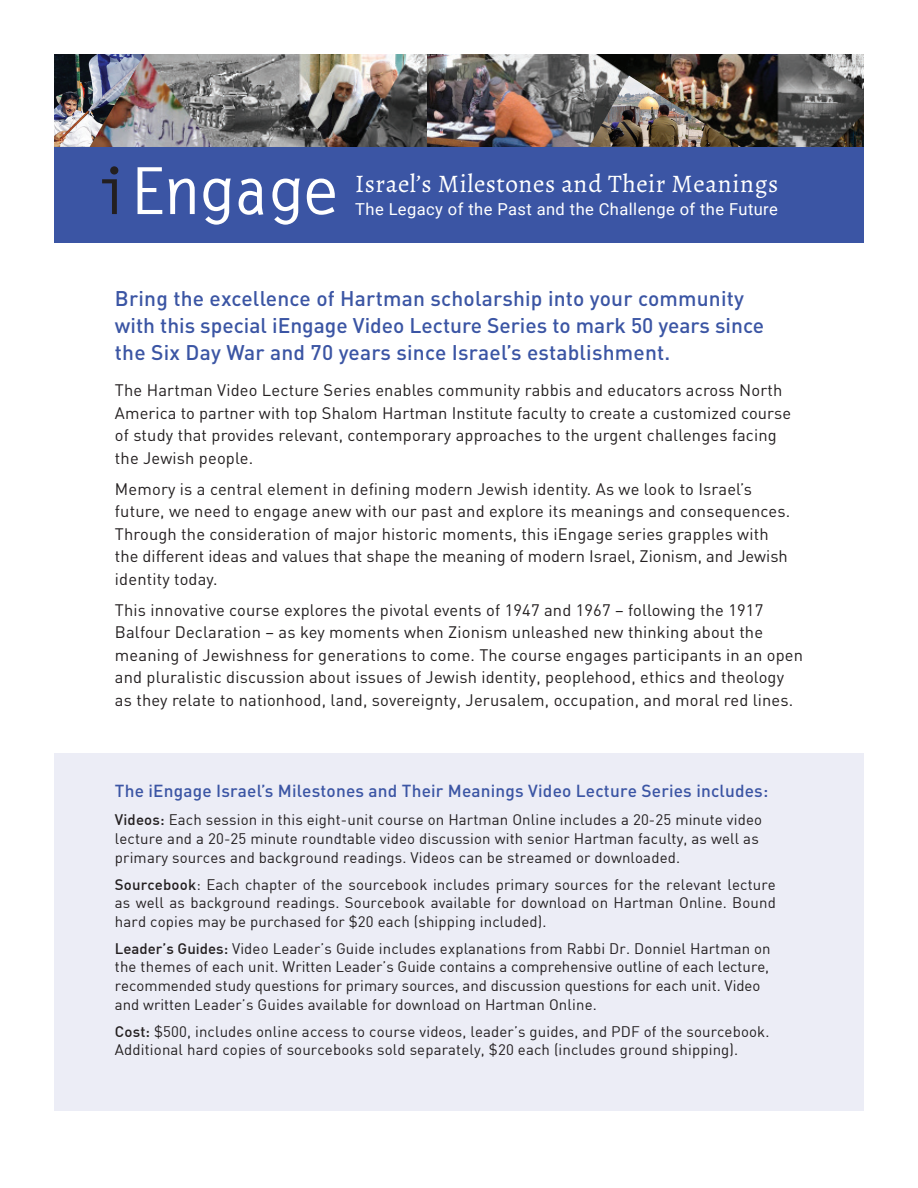
<style>
.page{position:relative;width:918px;height:1188px;background:#fff}
.page>*{position:absolute;margin:0;border:0;box-sizing:border-box;transform-origin:0 0}
.t1{font:25.35px "Alegreya";letter-spacing:.02em;color:#fff}
.t2{font:500 21px/27px "DIN";letter-spacing:.01em;color:#3b55a4}
.t3{font:500 17.25px "DIN";letter-spacing:.01em;color:#3b55a4}
.t4{font:16.5px/22.5px "DIN";letter-spacing:.01em;color:#231f20}
.t5{font:16.5px "Roboto";letter-spacing:.025em;color:#fff}
.t6{font:15px/18.6px "DIN";letter-spacing:.01em;color:#231f20}
.s1{font-weight:500}
</style>
<div class="page">
<div style="left:54px;top:54px;width:810px;height:188px;background:#3b55a4"></div>
<img style="left:145px;top:54px;width:719px;height:93px">
<img style="left:589px;top:76px;width:152px;height:71px">
<img style="left:54px;top:54px;width:91px;height:93px">
<div style="left:54px;top:754px;width:810px;height:357px;background:#ecedf6"></div>
<svg style="left:102px;top:166px;width:16px;height:48px"></svg>
<svg style="left:138px;top:167px;width:24px;height:47px"></svg>
<svg style="left:169px;top:179px;width:26px;height:35px"></svg>
<svg style="left:203px;top:179px;width:28px;height:46px"></svg>
<svg style="left:239px;top:179px;width:24px;height:36px"></svg>
<svg style="left:272px;top:179px;width:28px;height:46px"></svg>
<svg style="left:307px;top:179px;width:28px;height:36px"></svg>
<h1 class="t1" style="left:355px;top:169px;width:424px">Israel s’ Milestones and Their Meanings</h1>
<p class="t5" style="left:355px;top:198px;width:424px">The Legacy of the Past and the Challenge of the Future</p>
<p class="t2" style="left:115px;top:284px;width:651px">Bring the excellence of Hartman scholarship into your community with this special iEngage Video Lecture Series to mark 50 years since the Six Day War and 70 years since Israel s’ establishment.</p>
<p class="t4" style="left:115px;top:378px;width:678px">The Hartman Video Lecture Series enables community rabbis and educators across North America to partner with top Shalom Hartman Institute faculty to create a customized course of study that provides relevant, contemporary approaches to the urgent challenges facing the Jewish people.</p>
<p class="t4" style="left:115px;top:477px;width:677px">Memory is a central element in defining modern Jewish identity. As we look to Israels’ future, we need to engage anew with our past and explore its meanings and consequences.<br>Through the consideration of major historic moments, this iEngage series grapples with the different ideas and values that shape the meaning of modern Israel, Zionism, and Jewish identity today.</p>
<p class="t4" style="left:115px;top:598px;width:690px">This innovative course explores the pivotal events of 1947 and 1967 – following the 1917<br>Balfour Declaration – as key moments when Zionism unleashed new thinking about the meaning of Jewishness for generations to come. The course engages participants in an open and pluralistic discussion about issues of Jewish identity, peoplehood, ethics and theology as they relate to nationhood, land, sovereignty, Jerusalem, occupation, and moral red lines.</p>
<p class="t3" style="left:115px;top:780px;width:655px">The iEngage Israels’ Milestones and Their Meanings Video Lecture Series includes:</p>
<p class="t6" style="left:115px;top:810px;width:649px"><span class="s1">Videos:</span> Each session in this eight-unit course on Hartman Online includes a 20-25 minute video lecture and a 20-25 minute roundtable video discussion with senior Hartman faculty, as well as primary sources and background readings. Videos can be streamed or downloaded.</p>
<p class="t6" style="left:115px;top:875px;width:663px;text-align:justify"><span class="s1">Sourcebook</span>: Each chapter of the sourcebook includes primary sources for the relevant lecture as well as background readings. Sourcebook available for download on Hartman Online. Bound hard copies may be purchased for $20 each (shipping included .(</p>
<p class="t6" style="left:115px;top:939px;width:657px"><span class="s1">Leader s’ Guides:</span> Video Leader s’ Guide includes explanations from Rabbi Dr. Donniel Hartman on the themes of each unit. Written Leader s’ Guide contains a comprehensive outline of each lecture, recommended study questions for primary sources, and discussion questions for each unit. Video and written Leader s’ Guides available for download on Hartman Online.</p>
<p class="t6" style="left:115px;top:1022px;width:656px"><span class="s1">Cost:</span> $500, includes online access to course videos, leader s’ guides, and PDF of the sourcebook.<br>Additional hard copies of sourcebooks sold separately, $20 each (includes ground shipping .(</p>
</div>
